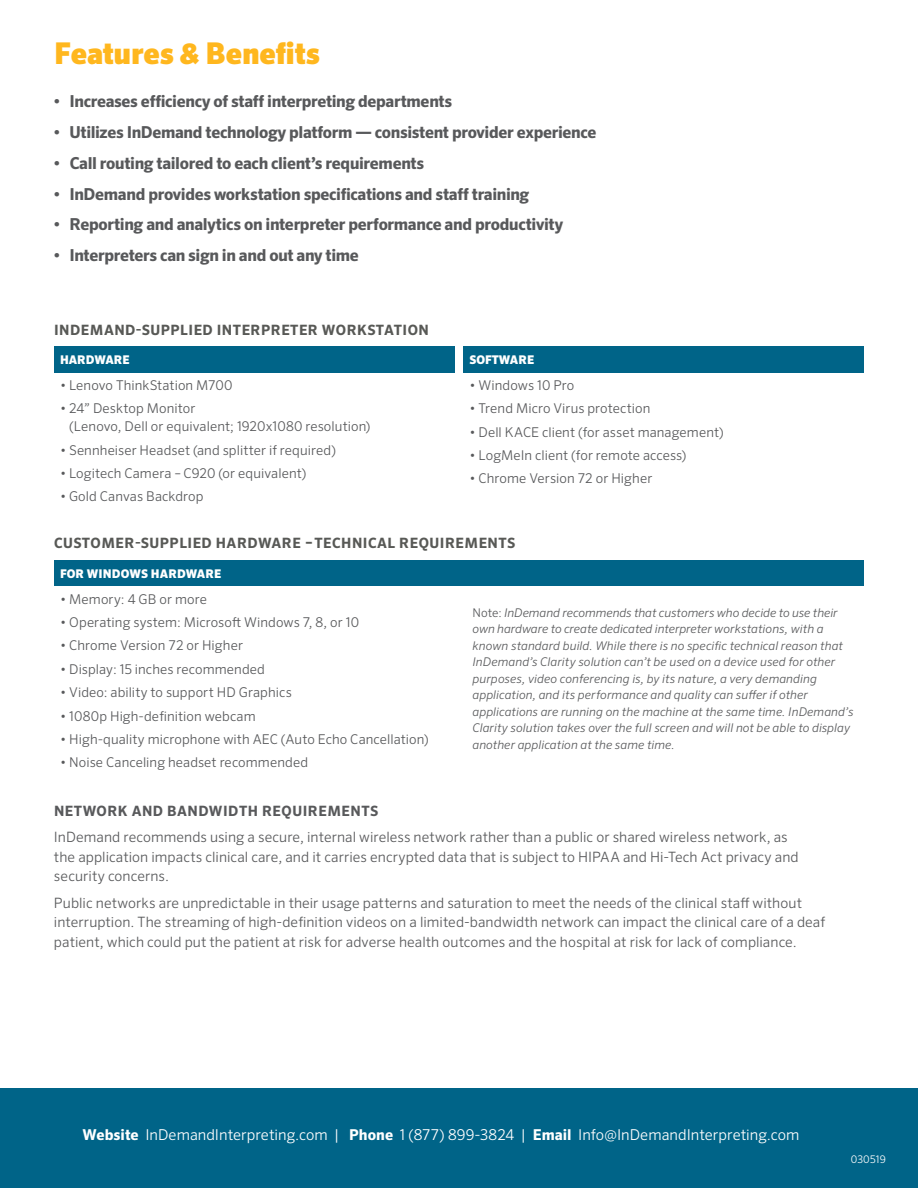
<style>
.page{position:relative;width:918px;height:1188px;background:#fff}
.page>*{position:absolute;margin:0;border:0;box-sizing:border-box;transform-origin:0 0}
.t1{font:900 30px "Sero Pro";letter-spacing:-.005em;color:#ffb71e}
.t2{font:700 16.5px "Sero Pro";letter-spacing:-.02em;color:#58595b}
.t3{font:300 15px "Sero Pro";color:#fff}
.t4{font:300 14.25px/19.5px "Sero Pro";letter-spacing:.005em;color:#58595b}
.t5{font:700 14.25px "Sero Pro";letter-spacing:.035em;color:#585956}
.t6{font:700 14.25px "Sero Pro";letter-spacing:.035em;color:#58595b}
.t7{font:300 13.5px/18px "Sero Pro";letter-spacing:.005em;color:#58595b}
.t8{font:italic 300 12px/16.5px "Sero Pro";letter-spacing:.005em;color:#58595b}
.t9{font:900 12px "Sero Pro";color:#fff}
.t10{font:300 10.5px "Sero Pro";letter-spacing:.02em;color:#fff}
.s1{font-style:normal}
.s2{font-weight:700}
</style>
<div class="page">
<div style="left:54px;top:346px;width:400px;height:27px;background:#006488"></div>
<div style="left:54px;top:560px;width:810px;height:26px;background:#006488"></div>
<div style="left:464px;top:346px;width:400px;height:27px;background:#006488"></div>
<div style="left:0;top:1088px;width:918px;height:100px;background:#006488"></div>
<h1 class="t1" style="left:54px;top:35px;width:267px">Features &amp; Benefits</h1>
<p class="t2" style="left:53px;top:91px;width:401px">• Increases efficiency of staff interpreting departments</p>
<p class="t2" style="left:53px;top:122px;width:545px">• Utilizes InDemand technology platform — consistent provider experience</p>
<p class="t2" style="left:53px;top:153px;width:373px">• Call routing tailored to each client’s requirements</p>
<p class="t2" style="left:53px;top:184px;width:478px">• InDemand provides workstation specifications and staff training</p>
<p class="t2" style="left:53px;top:214px;width:512px">• Reporting and analytics on interpreter performance and productivity</p>
<p class="t2" style="left:53px;top:245px;width:307px">• Interpreters can sign in and out any time</p>
<p class="t5" style="left:54px;top:321px;width:376px">INDEMAND-SUPPLIED INTERPRETER WORKSTATION</p>
<p class="t9" style="left:60px;top:352px;width:71px">HARDWARE</p>
<p class="t7" style="left:60px;top:376px;width:174px">• Lenovo ThinkStation M700</p>
<p class="t7" style="left:69px;top:399px;width:303px;text-indent:-9px">• 24” Desktop Monitor<br>(Lenovo, Dell or equivalent; 1920x1080 resolution)</p>
<p class="t7" style="left:60px;top:441px;width:278px">• Sennheiser Headset (and splitter if required)</p>
<p class="t7" style="left:60px;top:464px;width:248px">• Logitech Camera – C920 (or equivalent)</p>
<p class="t7" style="left:60px;top:488px;width:145px">• Gold Canvas Backdrop</p>
<p class="t9" style="left:470px;top:352px;width:66px">SOFTWARE</p>
<p class="t7" style="left:470px;top:376px;width:106px">• Windows 10 Pro</p>
<p class="t7" style="left:470px;top:399px;width:182px">• Trend Micro Virus protection</p>
<p class="t7" style="left:470px;top:423px;width:256px">• Dell KACE client (for asset management)</p>
<p class="t7" style="left:470px;top:446px;width:218px">• LogMeIn client (for remote access)</p>
<p class="t7" style="left:470px;top:470px;width:184px">• Chrome Version 72 or Higher</p>
<p class="t5" style="left:54px;top:535px;width:463px">CUSTOMER-SUPPLIED HARDWARE – TECHNICAL REQUIREMENTS</p>
<p class="t9" style="left:60px;top:566px;width:163px">FOR WINDOWS HARDWARE</p>
<p class="t7" style="left:60px;top:590px;width:148px">• Memory: 4 GB or more</p>
<p class="t7" style="left:60px;top:613px;width:301px">• Operating system: Microsoft Windows 7, 8, or 10</p>
<p class="t7" style="left:60px;top:637px;width:184px">• Chrome Version 72 or Higher</p>
<p class="t7" style="left:60px;top:660px;width:207px">• Display: 15 inches recommended</p>
<p class="t7" style="left:60px;top:683px;width:233px">• Video: ability to support HD Graphics</p>
<p class="t7" style="left:60px;top:707px;width:197px">• 1080p High-definition webcam</p>
<p class="t7" style="left:60px;top:730px;width:370px">• High-quality microphone with AEC (Auto Echo Cancellation)</p>
<p class="t7" style="left:60px;top:754px;width:250px">• Noise Canceling headset recommended</p>
<p class="t8" style="left:472px;top:604px;width:382px"><span class="s1">Note:</span> InDemand recommends that customers who decide to use their own hardware to create dedicated interpreter workstations, with a known standard build. While there is no specific technical reason that InDemand’s Clarity solution can’t be used on a device used for other purposes, video conferencing is, by its nature, a very demanding application, and its performance and quality can suffer if other applications are running on the machine at the same time. InDemand’s Clarity solution takes over the full screen and will not be able to display another application at the same time.</p>
<p class="t6" style="left:54px;top:803px;width:326px">NETWORK AND BANDWIDTH REQUIREMENTS</p>
<p class="t4" style="left:54px;top:828px;width:746px">InDemand recommends using a secure, internal wireless network rather than a public or shared wireless network, as the application impacts clinical care, and it carries encrypted data that is subject to HIPAA and Hi-Tech Act privacy and security concerns.</p>
<p class="t4" style="left:54px;top:893px;width:773px">Public networks are unpredictable in their usage patterns and saturation to meet the needs of the clinical staff without interruption. The streaming of high-definition videos on a limited-bandwidth network can impact the clinical care of a deaf patient, which could put the patient at risk for adverse health outcomes and the hospital at risk for lack of compliance.</p>
<p class="t3" style="left:82px;top:1126px;width:718px"><span class="s2">Website</span> InDemandInterpreting.com | <span class="s2">Phone</span> 1 (877) 899-3824 | <span class="s2">Email</span> Info@InDemandInterpreting.com</p>
<p class="t10" style="left:851px;top:1153px;width:37px">030519</p>
</div>
